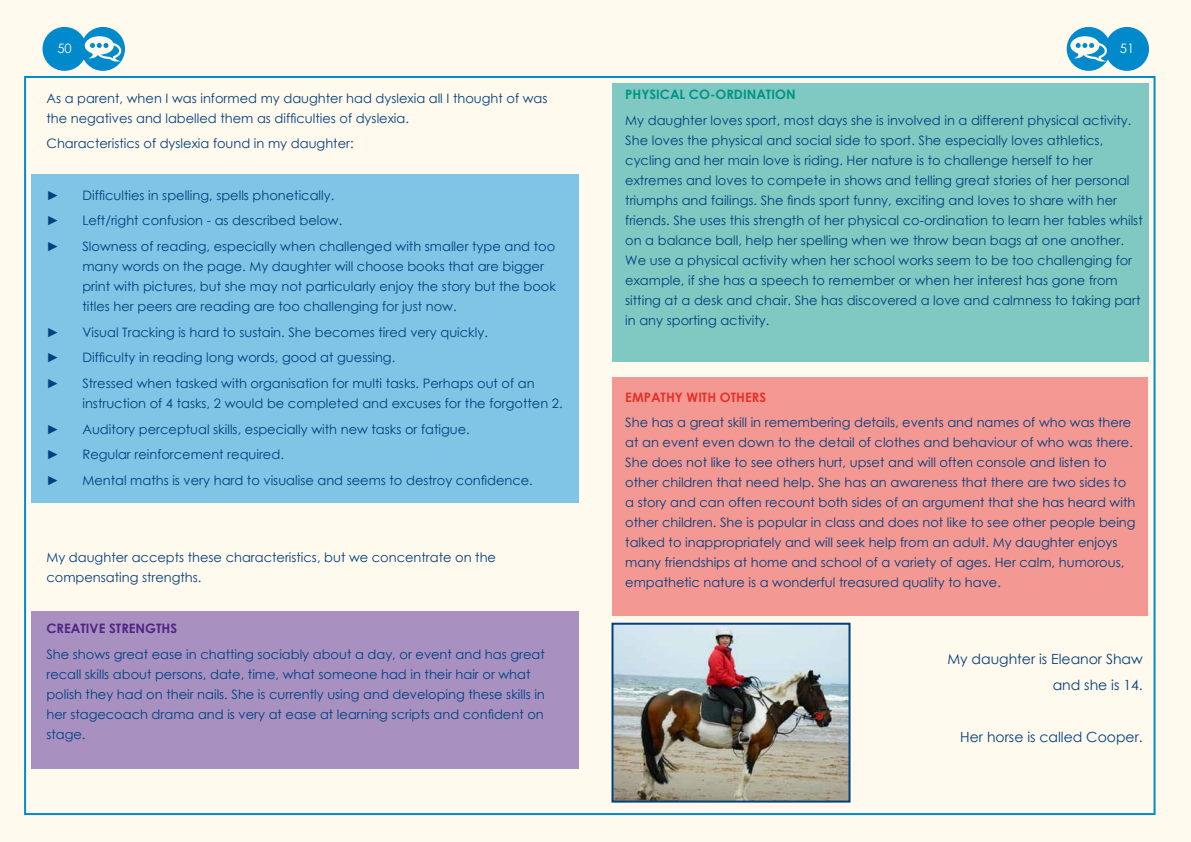
<style>
.page{position:relative;width:1191px;height:842px;background:#fffaed}
.page>*{position:absolute;margin:0;border:0;box-sizing:border-box;transform-origin:0 0}
.t1{font:14px/25.7px "Century Gothic";color:#00407f;text-align:right}
.t2{font:13px/20px "Century Gothic";color:#00407f}
.t3{font:700 13px "Century Gothic";color:#009485}
.t4{font:700 13px "Century Gothic";color:#512383}
.t5{font:700 13px "Century Gothic";color:#e63227}
.t6{font:13px "Century Gothic";color:#fffaed}
</style>
<div class="page">
<div style="left:1105px;top:27px;width:44px;height:44px;background:#008acb;border-radius:50%"></div>
<div style="left:43px;top:27px;width:43px;height:44px;background:#008acb;border-radius:50%"></div>
<div style="left:81px;top:27px;width:44px;height:44px;background:#008acb;border-radius:50%"></div>
<svg style="left:82px;top:36px;width:42px;height:26px"></svg>
<div style="left:1066px;top:27px;width:44px;height:44px;background:#008acb;border-radius:50%"></div>
<svg style="left:1068px;top:36px;width:41px;height:26px"></svg>
<div style="left:612px;top:377px;width:536px;height:238px;background:#f39893"></div>
<div style="left:612px;top:83px;width:537px;height:278px;background:#80c9c2"></div>
<div style="left:31px;top:612px;width:547px;height:157px;background:#a891c1"></div>
<div style="left:31px;top:174px;width:547px;height:329px;background:#80c5e5"></div>
<img style="left:614px;top:626px;width:233px;height:173px">
<div style="left:611px;top:623px;width:239px;height:179px;border:2px solid #00407f"></div>
<p class="t6" style="left:57px;top:39px;width:16px">50</p>
<p class="t6" style="left:1119px;top:39px;width:16px">51</p>
<p class="t2" style="left:46px;top:88px;width:502px">As a parent, when I was informed my daughter had dyslexia all I thought of was the negatives and labelled them as difficulties of dyslexia.</p>
<p class="t2" style="left:46px;top:133px;width:309px">Characteristics of dyslexia found in my daughter:</p>
<p class="t2" style="left:46px;top:185px;width:14px">►</p>
<p class="t2" style="left:82px;top:185px;width:253px">Difficulties in spelling, spells phonetically.</p>
<p class="t2" style="left:46px;top:210px;width:14px">►</p>
<p class="t2" style="left:82px;top:210px;width:261px">Left/right confusion - as described below.</p>
<p class="t2" style="left:46px;top:236px;width:14px">►</p>
<p class="t2" style="left:82px;top:236px;width:475px">Slowness of reading, especially when challenged with smaller type and too many words on the page. My daughter will choose books that are bigger print with pictures, but she may not particularly enjoy the story but the book titles her peers are reading are too challenging for just now.</p>
<p class="t2" style="left:46px;top:322px;width:14px">►</p>
<p class="t2" style="left:82px;top:322px;width:407px">Visual Tracking is hard to sustain. She becomes tired very quickly.</p>
<p class="t2" style="left:46px;top:347px;width:14px">►</p>
<p class="t2" style="left:82px;top:347px;width:314px">Difficulty in reading long words, good at guessing.</p>
<p class="t2" style="left:46px;top:373px;width:14px">►</p>
<p class="t2" style="left:82px;top:373px;width:482px">Stressed when tasked with organisation for multi tasks. Perhaps out of an instruction of 4 tasks, 2 would be completed and excuses for the forgotten 2.</p>
<p class="t2" style="left:46px;top:419px;width:14px">►</p>
<p class="t2" style="left:82px;top:419px;width:389px">Auditory perceptual skills, especially with new tasks or fatigue.</p>
<p class="t2" style="left:46px;top:444px;width:14px">►</p>
<p class="t2" style="left:82px;top:444px;width:203px">Regular reinforcement required.</p>
<p class="t2" style="left:46px;top:470px;width:14px">►</p>
<p class="t2" style="left:82px;top:470px;width:452px">Mental maths is very hard to visualise and seems to destroy confidence.</p>
<p class="t3" style="left:625px;top:84px;width:172px">PHYSICAL CO-ORDINATION</p>
<p class="t2" style="left:625px;top:110px;width:519px">My daughter loves sport, most days she is involved in a different physical activity.<br>She loves the physical and social side to sport. She especially loves athletics, cycling and her main love is riding. Her nature is to challenge herself to her extremes and loves to compete in shows and telling great stories of her personal triumphs and failings. She finds sport funny, exciting and loves to share with her friends. She uses this strength of her physical co-ordination to learn her tables whilst on a balance ball, help her spelling when we throw bean bags at one another.<br>We use a physical activity when her school works seem to be too challenging for example, if she has a speech to remember or when her interest has gone from sitting at a desk and chair. She has discovered a love and calmness to taking part in any sporting activity.</p>
<p class="t5" style="left:625px;top:387px;width:142px">EMPATHY WITH OTHERS</p>
<p class="t2" style="left:625px;top:412px;width:512px">She has a great skill in remembering details, events and names of who was there at an event even down to the detail of clothes and behaviour of who was there.<br>She does not like to see others hurt, upset and will often console and listen to other children that need help. She has an awareness that there are two sides to a story and can often recount both sides of an argument that she has heard with other children. She is popular in class and does not like to see other people being talked to inappropriately and will seek help from an adult. My daughter enjoys many friendships at home and school of a variety of ages. Her calm, humorous, empathetic nature is a wonderful treasured quality to have.</p>
<p class="t2" style="left:46px;top:547px;width:451px">My daughter accepts these characteristics, but we concentrate on the compensating strengths.</p>
<p class="t4" style="left:46px;top:619px;width:132px">CREATIVE STRENGTHS</p>
<p class="t2" style="left:46px;top:644px;width:500px">She shows great ease in chatting sociably about a day, or event and has great recall skills about persons, date, time, what someone had in their hair or what polish they had on their nails. She is currently using and developing these skills in her stagecoach drama and is very at ease at learning scripts and confident on stage.</p>
<p class="t1" style="left:947px;top:646px;width:197px">My daughter is Eleanor Shaw and she is 14.</p>
<p class="t1" style="left:960px;top:723px;width:184px">Her horse is called Cooper.</p>
</div>
